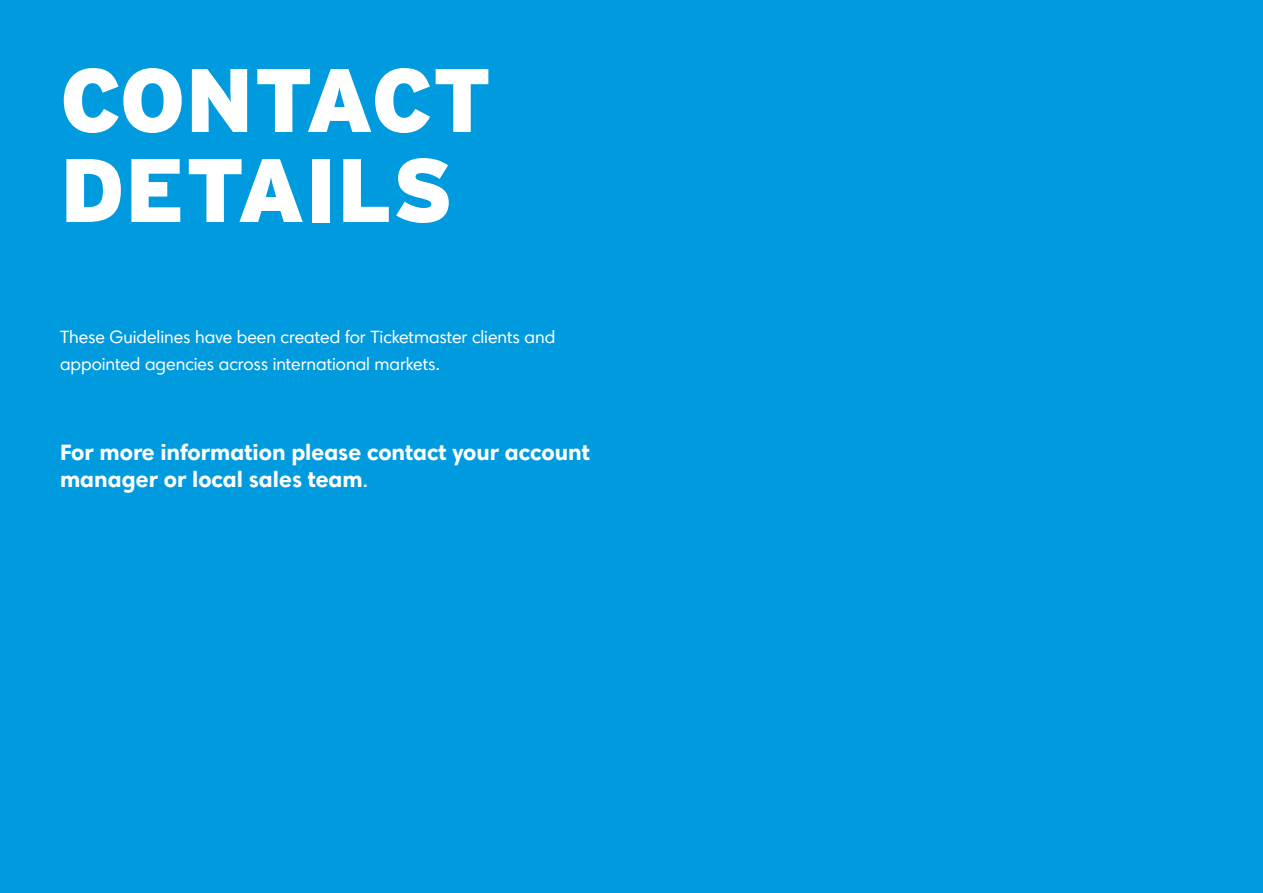
<style>
.page{position:relative;width:1263px;height:893px;background:#009bde}
.page>*{position:absolute;margin:0;border:0;box-sizing:border-box;transform-origin:0 0}
.t1{font:900 90px/90px "Interstate";color:#fff}
.t2{font:700 22.5px/27px "TM Sans";color:#fff}
.t3{font:18px/27px "TM Sans";letter-spacing:-.005em;color:#fff}
.s1{font-weight:400}
</style>
<div class="page">
<h1 class="t1" style="left:60px;top:55px;width:434px">CONTACT<br>DETAILS</h1>
<p class="t3" style="left:60px;top:324px;width:497px">These Guidelines have been created for Ticketmaster clients and appointed agencies across international markets.</p>
<p class="t2" style="left:60px;top:438px;width:531px">For more information please contact your account manager or local sales team<span class="s1">.</span></p>
</div>
